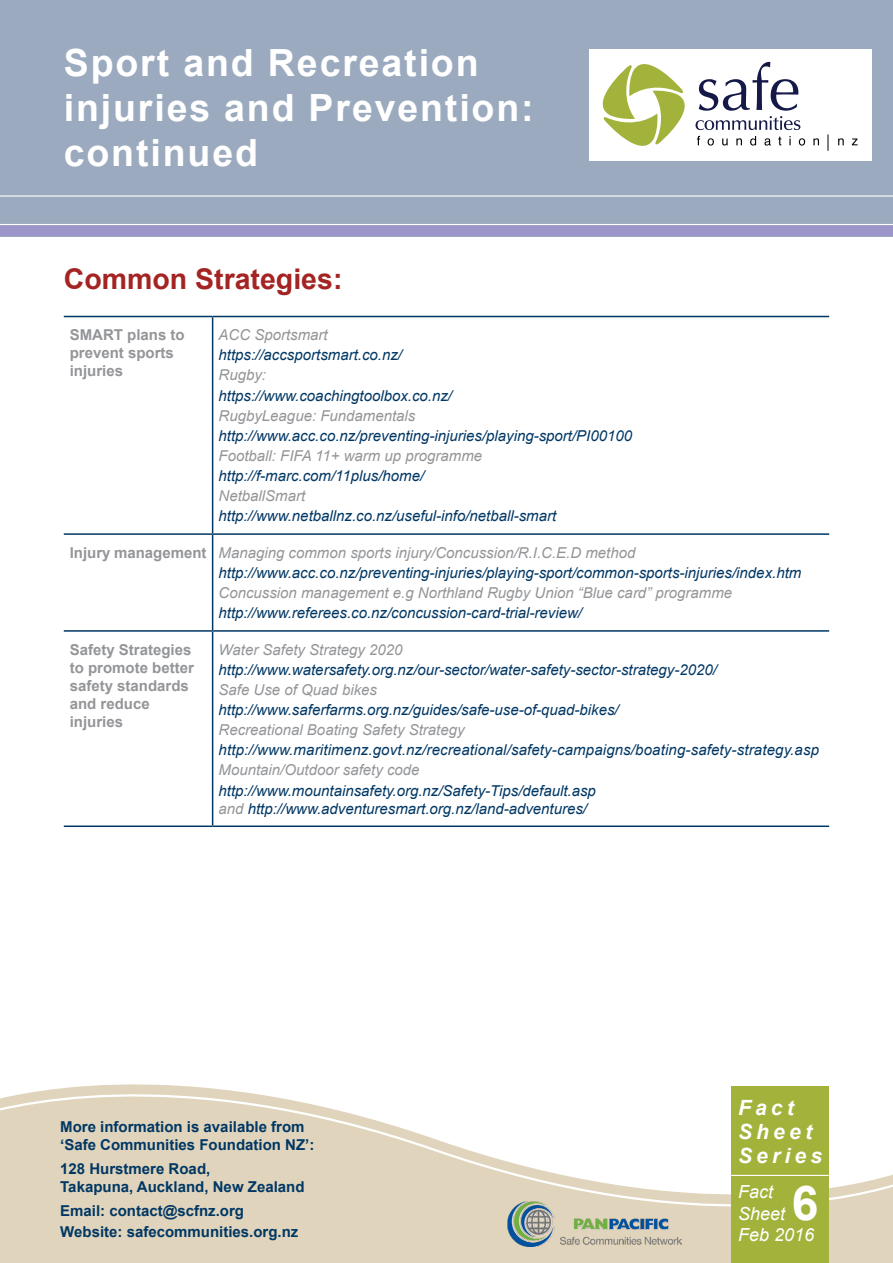
<style>
.page{position:relative;width:893px;height:1263px;background:#fff}
.page>*{position:absolute;margin:0;border:0;box-sizing:border-box;transform-origin:0 0}
.body{font:700 48px "Arial";color:#fff}
.t1{font:700 37.5px/45px "Arial";letter-spacing:.05em;color:#fff}
.heading{font:700 28.5px "Arial";color:#a32423}
.body-2{font:italic 700 21px/24px "Arial";letter-spacing:.2em;color:#fff}
.body-3{font:italic 18px/21.6px "Arial";color:#fff}
.Table_Text_-_Blue{font:italic 15px/18px "Arial";color:#003764}
.body-4{font:italic 15px "Arial";color:#939598}
.body-5{font:700 15px/18px "Arial";color:#003764}
.body-6{font:700 15px/18px "Arial";color:#939598}
.s1{color:#939598}
</style>
<div class="page">
<div style="left:0;top:1243px;width:893px;height:20px;background:#e0d4bc"></div>
<svg style="left:0;top:1084px;width:893px;height:159px"></svg>
<hr style="left:64px;top:316px;width:149px;height:1px;background:#003764">
<hr style="left:213px;top:316px;width:616px;height:1px;background:#003764">
<hr style="left:212px;top:317px;width:1px;height:216px;background:#003764">
<hr style="left:64px;top:533px;width:149px;height:2px;background:#003764">
<hr style="left:213px;top:533px;width:616px;height:2px;background:#003764">
<hr style="left:212px;top:535px;width:1px;height:95px;background:#003764">
<hr style="left:64px;top:630px;width:149px;height:2px;background:#003764">
<hr style="left:213px;top:630px;width:616px;height:2px;background:#003764">
<hr style="left:212px;top:632px;width:1px;height:193px;background:#003764">
<hr style="left:64px;top:825px;width:149px;height:2px;background:#003764">
<hr style="left:213px;top:825px;width:616px;height:2px;background:#003764">
<div style="left:731px;top:1086px;width:98px;height:177px;background:#a3b23a"></div>
<hr style="left:731px;top:1175px;width:98px;height:1px;background:#fff">
<div style="left:0;top:0;width:893px;height:236px;background:#9baabe"></div>
<hr style="left:0;top:195px;width:893px;height:2px;background:#fff">
<div style="left:589px;top:50px;width:283px;height:111px;background:#fff"></div>
<svg style="left:813px;top:138px;width:6px;height:7px"></svg>
<svg style="left:838px;top:138px;width:6px;height:7px"></svg>
<svg style="left:852px;top:138px;width:6px;height:7px"></svg>
<svg style="left:592px;top:49px;width:213px;height:97px"></svg>
<svg style="left:827px;top:134px;width:1px;height:17px"></svg>
<img style="left:507px;top:1201px;width:174px;height:46px">
<div style="left:0;top:225px;width:893px;height:11px;background:#9b95c9"></div>
<hr style="left:0;top:224px;width:893px;height:1px;background:#fff">
<p class="t1" style="left:64px;top:42px;width:471px">Sport and Recreation injuries and Prevention: continued</p>
<p class="heading" style="left:64px;top:260px;width:280px">Common Strategies:</p>
<p class="body-6" style="left:70px;top:326px;width:117px">SMART plans to prevent sports injuries</p>
<p class="body-4" style="left:219px;top:325px;width:111px">ACC Sportsmart</p>
<p class="Table_Text_-_Blue" style="left:219px;top:346px;width:185px">https://accsportsmart.co.nz/</p>
<p class="body-4" style="left:219px;top:365px;width:49px">Rugby:</p>
<p class="Table_Text_-_Blue" style="left:219px;top:386px;width:235px">https://www.coachingtoolbox.co.nz/</p>
<p class="body-4" style="left:219px;top:406px;width:198px">RugbyLeague: Fundamentals</p>
<p class="Table_Text_-_Blue" style="left:219px;top:427px;width:415px">http://www.acc.co.nz/preventing-injuries/playing-sport/PI00100</p>
<p class="body-4" style="left:219px;top:446px;width:265px">Football: FIFA 11+ warm up programme</p>
<p class="Table_Text_-_Blue" style="left:219px;top:467px;width:207px">http://f-marc.com/11plus/home/</p>
<p class="body-4" style="left:219px;top:486px;width:88px">NetballSmart</p>
<p class="Table_Text_-_Blue" style="left:219px;top:507px;width:339px">http://www.netballnz.co.nz/useful-info/netball-smart</p>
<p class="body-6" style="left:70px;top:544px;width:138px">Injury management</p>
<p class="body-4" style="left:219px;top:543px;width:418px">Managing common sports injury/Concussion/R.I.C.E.D method</p>
<p class="Table_Text_-_Blue" style="left:219px;top:564px;width:584px">http://www.acc.co.nz/preventing-injuries/playing-sport/common-sports-injuries/index.htm</p>
<p class="body-4" style="left:219px;top:583px;width:515px">Concussion management e.g Northland Rugby Union “Blue card” programme</p>
<p class="Table_Text_-_Blue" style="left:219px;top:604px;width:365px">http://www.referees.co.nz/concussion-card-trial-review/</p>
<p class="body-6" style="left:70px;top:641px;width:126px">Safety Strategies to promote better safety standards and reduce injuries</p>
<p class="body-4" style="left:219px;top:640px;width:185px">Water Safety Strategy 2020</p>
<p class="Table_Text_-_Blue" style="left:219px;top:661px;width:500px">http://www.watersafety.org.nz/our-sector/water-safety-sector-strategy-2020/</p>
<p class="body-4" style="left:219px;top:680px;width:160px">Safe Use of Quad bikes</p>
<p class="Table_Text_-_Blue" style="left:219px;top:701px;width:402px">http://www.saferfarms.org.nz/guides/safe-use-of-quad-bikes/</p>
<p class="body-4" style="left:219px;top:720px;width:247px">Recreational Boating Safety Strategy</p>
<p class="Table_Text_-_Blue" style="left:219px;top:741px;width:602px">http://www.maritimenz.govt.nz/recreational/safety-campaigns/boating-safety-strategy.asp</p>
<p class="body-4" style="left:219px;top:760px;width:202px">Mountain/Outdoor safety code</p>
<p class="Table_Text_-_Blue" style="left:219px;top:781px;width:379px">http://www.mountainsafety.org.nz/Safety-Tips/default.asp <span class="s1">and</span> http://www.adventuresmart.org.nz/land-adventures/</p>
<p class="body-5" style="left:60px;top:1118px;width:256px">More information is available from ‘Safe Communities Foundation NZ’:</p>
<p class="body-5" style="left:60px;top:1160px;width:246px">128 Hurstmere Road,<br>Takapuna, Auckland, New Zealand</p>
<p class="body-5" style="left:60px;top:1202px;width:185px">Email: contact@scfnz.org</p>
<p class="body-5" style="left:60px;top:1223px;width:240px">Website: safecommunities.org.nz</p>
<p class="body-2" style="left:738px;top:1096px;width:86px">Fact<br>Sheet<br>Series</p>
<p class="body-3" style="left:738px;top:1181px;width:78px">Fact<br>Sheet<br>Feb 2016</p>
<p class="body" style="left:792px;top:1171px;width:28px">6</p>
</div>
